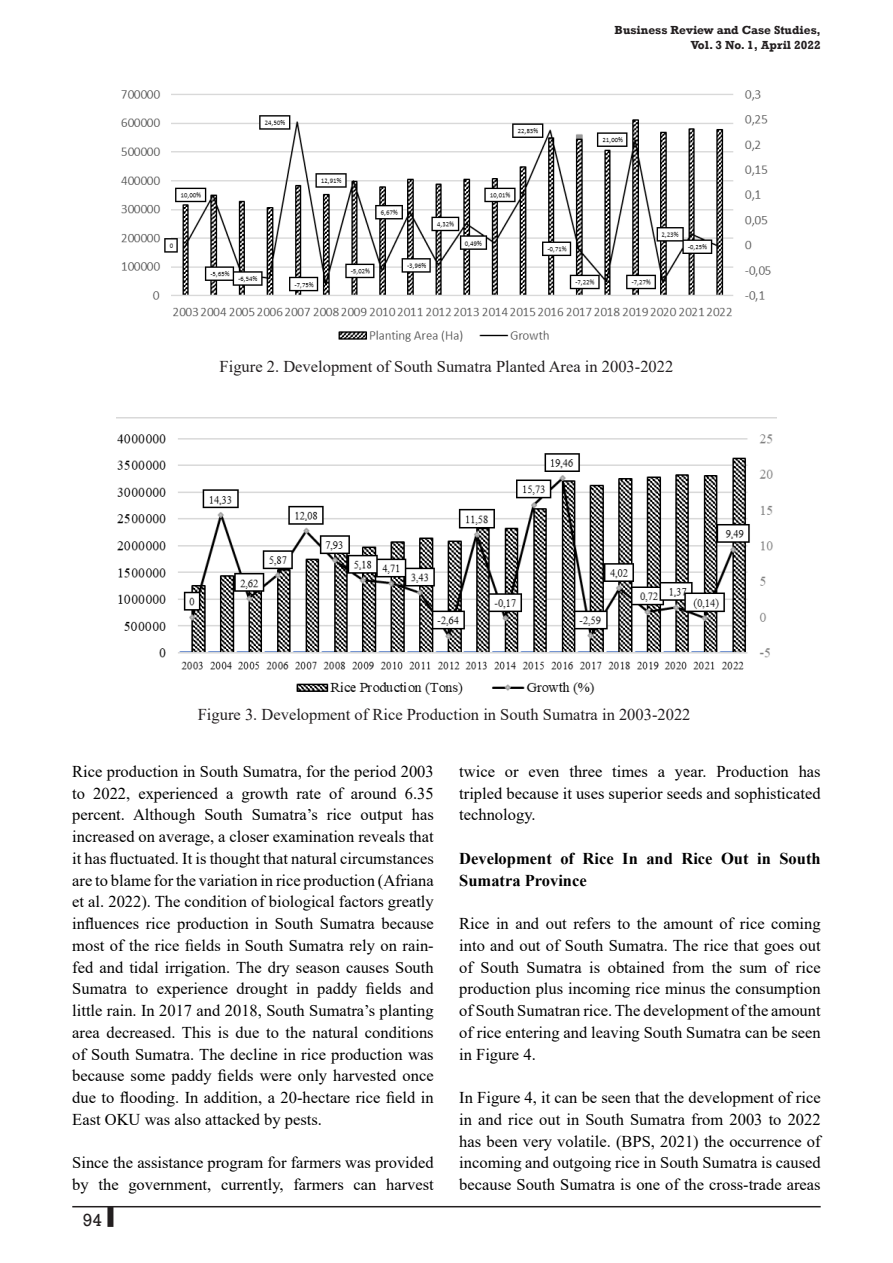
<style>
.page{position:relative;width:893px;height:1263px;background:#fff}
.page>*{position:absolute;margin:0;border:0;box-sizing:border-box;transform-origin:0 0}
.t1{font:18px "Rockwell";color:#231f20}
.t2{font:16.5px/21.8px "Times New Roman";color:#000;text-align:justify}
.t3{font:16.5px "Times New Roman";color:#231f20}
.Heading_2{font:700 16.5px/21.8px "Times New Roman";color:#000}
.t4{font:700 12px/15px "Rockwell";color:#231f20;text-align:right}
</style>
<div class="page">
<hr style="left:72px;top:1206px;width:749px;height:1px;background:#231f20">
<div style="left:107px;top:1207px;width:6px;height:20px;background:#231f20"></div>
<img style="left:121px;top:90px;width:650px;height:252px">
<img style="left:116px;top:418px;width:660px;height:277px">
<p class="t4" style="left:615px;top:23px;width:208px">Business Review and Case Studies,<br>Vol. 3 No. 1, April 2022</p>
<p class="t3" style="left:220px;top:355px;width:455px">Figure 2. Development of South Sumatra Planted Area in 2003-2022</p>
<p class="t3" style="left:198px;top:703px;width:494px">Figure 3. Development of Rice Production in South Sumatra in 2003-2022</p>
<p class="t2" style="left:72px;top:760px;width:363px">Rice production in South Sumatra, for the period 2003 to 2022, experienced a growth rate of around 6.35 percent. Although South Sumatra’s rice output has increased on average, a closer examination reveals that it has fluctuated. It is thought that natural circumstances are to blame for the variation in rice production (Afriana et al. 2022). The condition of biological factors greatly influences rice production in South Sumatra because most of the rice fields in South Sumatra rely on rain&shy;fed and tidal irrigation. The dry season causes South Sumatra to experience drought in paddy fields and little rain. In 2017 and 2018, South Sumatra’s planting area decreased. This is due to the natural conditions of South Sumatra. The decline in rice production was because some paddy fields were only harvested once due to flooding. In addition, a 20-hectare rice field in East OKU was also attacked by pests.</p>
<p class="t2" style="left:72px;top:1151px;width:363px">Since the assistance program for farmers was provided by the government, currently, farmers can harvest</p>
<p class="t1" style="left:83px;top:1209px;width:21px">94</p>
<p class="t2" style="left:459px;top:760px;width:363px">twice or even three times a year. Production has tripled because it uses superior seeds and sophisticated technology.</p>
<p class="Heading_2" style="left:459px;top:847px;width:363px">Development of Rice In and Rice Out in South<br>Sumatra Province</p>
<p class="t2" style="left:459px;top:912px;width:363px">Rice in and out refers to the amount of rice coming into and out of South Sumatra. The rice that goes out of South Sumatra is obtained from the sum of rice production plus incoming rice minus the consumption of South Sumatran rice. The development of the amount of rice entering and leaving South Sumatra can be seen in Figure 4.</p>
<p class="t2" style="left:459px;top:1086px;width:363px">In Figure 4, it can be seen that the development of rice in and rice out in South Sumatra from 2003 to 2022 has been very volatile. (BPS, 2021) the occurrence of incoming and outgoing rice in South Sumatra is caused because South Sumatra is one of the cross-trade areas</p>
</div>
